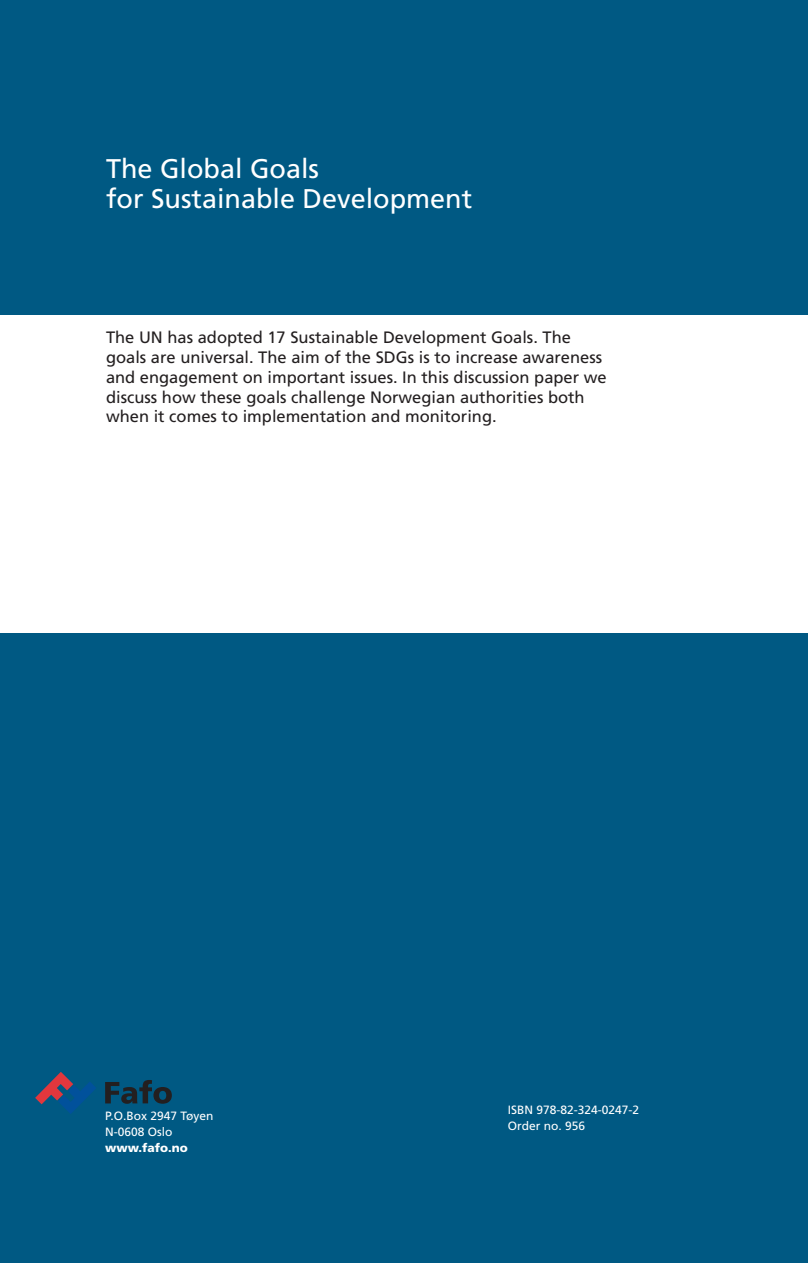
<style>
.page{position:relative;width:808px;height:1263px;background:#005983}
.page>*{position:absolute;margin:0;border:0;box-sizing:border-box;transform-origin:0 0}
.Baksidetittel{font:27px/29.7px "Frutiger LT Std";color:#fff}
.Baksidetekst{font:16.5px/19.8px "Frutiger LT Std";color:#231f20}
.Bestillingsinfo{font:12px/15.6px "Frutiger LT Std";color:#fff}
.Bestillingsinfo-2{font:900 12px/15.6px "Frutiger LT Std";color:#fff}
.s1{font-weight:400}
</style>
<div class="page">
<div style="left:0;top:315px;width:808px;height:317px;background:#fff"></div>
<svg style="left:35px;top:1072px;width:61px;height:42px"></svg>
<svg style="left:105px;top:1080px;width:67px;height:24px"></svg>
<p class="Baksidetittel" style="left:106px;top:154px;width:368px">The Global Goals<br>for Sustainable Development</p>
<p class="Baksidetekst" style="left:106px;top:328px;width:502px">The UN has adopted 17 Sustainable Development Goals. The goals are universal. The aim of the SDGs is to increase awareness and engagement on important issues. In this discussion paper we discuss how these goals challenge Norwegian authorities both when it comes to implementation and monitoring.</p>
<p class="Bestillingsinfo" style="left:105px;top:1108px;width:110px">P.O.Box 2947 Tøyen</p>
<p class="Bestillingsinfo-2" style="left:105px;top:1124px;width:84px"><span class="s1">N-0608 Oslo </span>www.fafo.no</p>
<p class="Bestillingsinfo" style="left:508px;top:1102px;width:133px">ISBN 978-82-324-0247-2<br>Order no. 956</p>
</div>
